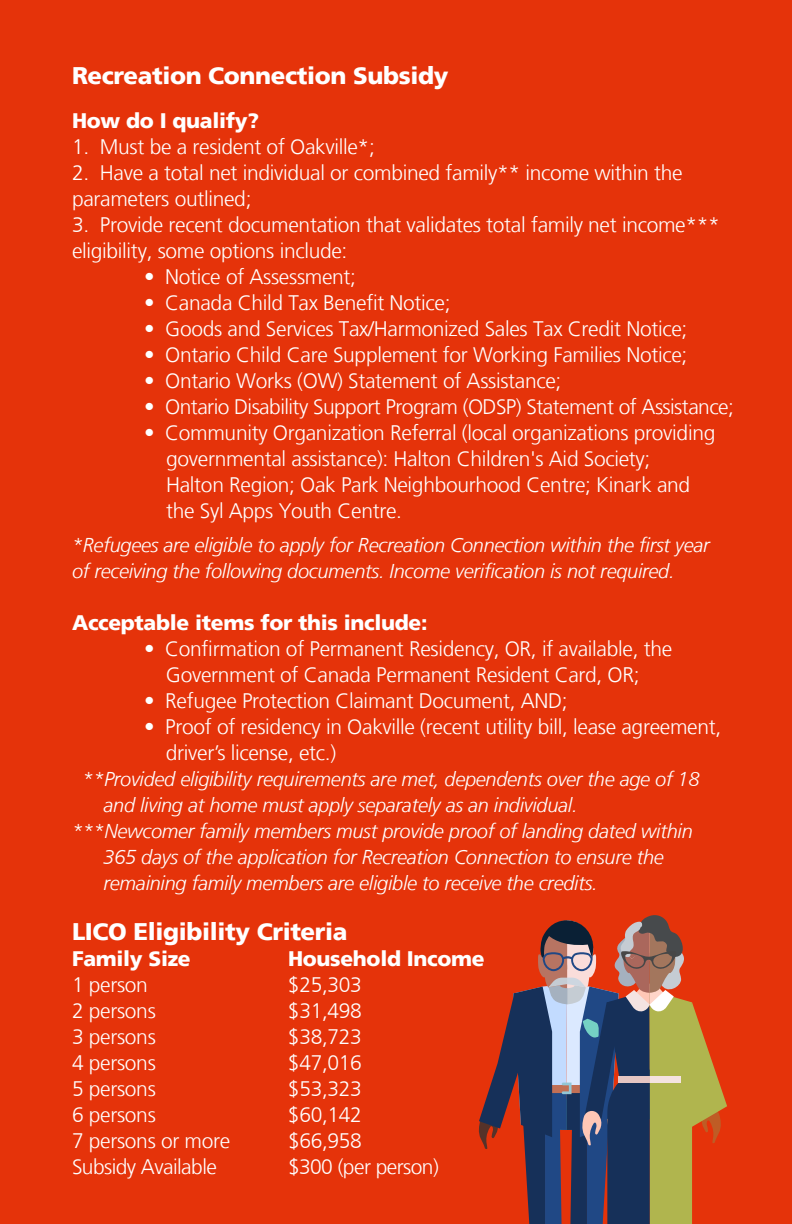
<style>
.page{position:relative;width:792px;height:1224px;background:#e5330a}
.page>*{position:absolute;margin:0;border:0;box-sizing:border-box;transform-origin:0 0}
.t1{font:900 24px "Frutiger";letter-spacing:-.015em;color:#fff}
.t2{font:300 21px/26px "Frutiger";letter-spacing:-.015em;color:#fff}
.t3{font:900 21px "Frutiger";letter-spacing:-.015em;color:#fff}
.t4{font:italic 300 20px/26px "Frutiger";letter-spacing:-.015em;color:#fff}
</style>
<div class="page">
<svg style="left:478px;top:915px;width:249px;height:309px"></svg>
<p class="t1" style="left:72px;top:61px;width:378px">Recreation Connection Subsidy</p>
<p class="t3" style="left:72px;top:108px;width:189px">How do I qualify?</p>
<p class="t2" style="left:72px;top:134px;width:304px">1. Must be a resident of Oakville*;</p>
<p class="t2" style="left:72px;top:160px;width:612px">2. Have a total net individual or combined family** income within the parameters outlined;</p>
<p class="t2" style="left:72px;top:212px;width:649px">3. Provide recent documentation that validates total family net income*** eligibility, some options include:</p>
<p class="t2" style="left:144px;top:264px;width:214px">• Notice of Assessment;</p>
<p class="t2" style="left:144px;top:290px;width:308px">• Canada Child Tax Benefit Notice;</p>
<p class="t2" style="left:144px;top:316px;width:545px">• Goods and Services Tax/Harmonized Sales Tax Credit Notice;</p>
<p class="t2" style="left:144px;top:342px;width:545px">• Ontario Child Care Supplement for Working Families Notice;</p>
<p class="t2" style="left:144px;top:368px;width:419px">• Ontario Works (OW) Statement of Assistance;</p>
<p class="t2" style="left:144px;top:394px;width:591px">• Ontario Disability Support Program (ODSP) Statement of Assistance;</p>
<p class="t2" style="left:166px;top:420px;width:551px;text-indent:-22px">• Community Organization Referral (local organizations providing governmental assistance): Halton Children's Aid Society;<br>Halton Region; Oak Park Neighbourhood Centre; Kinark and the Syl Apps Youth Centre.</p>
<p class="t4" style="left:72px;top:532px;width:639px">*Refugees are eligible to apply for Recreation Connection within the first year of receiving the following documents. Income verification is not required.</p>
<p class="t3" style="left:72px;top:610px;width:357px">Acceptable items for this include:</p>
<p class="t2" style="left:144px;top:636px;width:530px;text-align:center">• Confirmation of Permanent Residency, OR, if available, the<br>Government of Canada Permanent Resident Card, OR;</p>
<p class="t2" style="left:144px;top:688px;width:425px">• Refugee Protection Claimant Document, AND;</p>
<p class="t2" style="left:166px;top:714px;width:557px;text-indent:-22px">• Proof of residency in Oakville (recent utility bill, lease agreement, driver’s license, etc.)</p>
<p class="t4" style="left:83px;top:766px;width:619px">**Provided eligibility requirements are met, dependents over the age of 18</p>
<p class="t4" style="left:104px;top:792px;width:476px">and living at home must apply separately as an individual.</p>
<p class="t4" style="left:72px;top:818px;width:622px">***Newcomer family members must provide proof of landing dated within</p>
<p class="t4" style="left:104px;top:844px;width:562px">365 days of the application for Recreation Connection to ensure the</p>
<p class="t4" style="left:104px;top:870px;width:496px">remaining family members are eligible to receive the credits.</p>
<p class="t1" style="left:72px;top:917px;width:277px">LICO Eligibility Criteria</p>
<p class="t3" style="left:72px;top:946px;width:120px">Family Size</p>
<p class="t3" style="left:288px;top:946px;width:198px">Household Income</p>
<p class="t2" style="left:72px;top:972px;width:77px">1 person</p>
<p class="t2" style="left:288px;top:972px;width:76px">$25,303</p>
<p class="t2" style="left:72px;top:998px;width:85px">2 persons</p>
<p class="t2" style="left:288px;top:998px;width:76px">$31,498</p>
<p class="t2" style="left:72px;top:1024px;width:85px">3 persons</p>
<p class="t2" style="left:288px;top:1024px;width:76px">$38,723</p>
<p class="t2" style="left:72px;top:1050px;width:85px">4 persons</p>
<p class="t2" style="left:288px;top:1050px;width:76px">$47,016</p>
<p class="t2" style="left:72px;top:1076px;width:85px">5 persons</p>
<p class="t2" style="left:288px;top:1076px;width:76px">$53,323</p>
<p class="t2" style="left:72px;top:1102px;width:85px">6 persons</p>
<p class="t2" style="left:288px;top:1102px;width:76px">$60,142</p>
<p class="t2" style="left:72px;top:1128px;width:160px">7 persons or more</p>
<p class="t2" style="left:288px;top:1128px;width:76px">$66,958</p>
<p class="t2" style="left:72px;top:1154px;width:146px">Subsidy Available</p>
<p class="t2" style="left:288px;top:1154px;width:152px">$300 (per person)</p>
</div>
